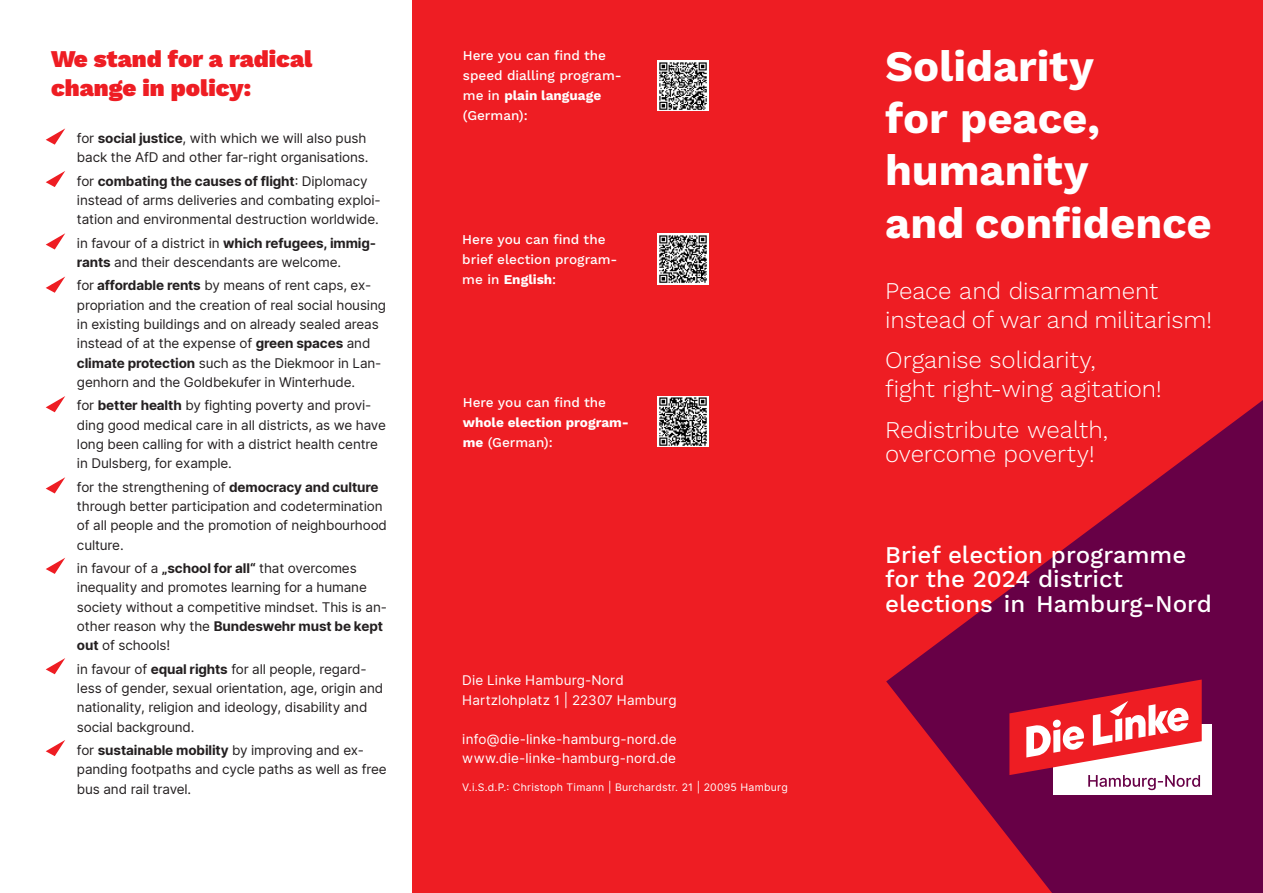
<style>
.page{position:relative;width:1263px;height:893px;background:#fff}
.page>*{position:absolute;margin:0;border:0;box-sizing:border-box;transform-origin:0 0}
.t1{font:700 43.5px/52.2px "Work Sans";letter-spacing:-.005em;color:#fff}
.t2{font:300 24px "Work Sans";letter-spacing:-.005em;color:#fff}
.t3{font:500 24px "Work Sans";color:#fff}
.t4{font:900 24px/28.5px "Work Sans";color:#ee1d23}
.t5{font:13.5px/19.2px "Inter";letter-spacing:-.01em;color:#231f20}
.t6{font:500 13.5px/20px "Work Sans";color:#fff}
.t7{font:13.5px "Inter";letter-spacing:.015em;color:#fff}
.t8{font:10.5px "Inter";letter-spacing:.025em;color:#fff}
.s1{font-weight:700}
</style>
<div class="page">
<div style="left:412px;top:0;width:851px;height:893px;background:#ee1d23"></div>
<svg style="left:886px;top:400px;width:377px;height:493px;fill:#670046"></svg>
<div style="left:1053px;top:724px;width:159px;height:70px;background:#fff"></div>
<svg style="left:1009px;top:679px;width:193px;height:111px"></svg>
<img style="left:657px;top:234px;width:51px;height:50px">
<svg style="left:46px;top:128px;width:19px;height:17px"></svg>
<svg style="left:46px;top:171px;width:19px;height:16px"></svg>
<svg style="left:46px;top:277px;width:19px;height:16px"></svg>
<svg style="left:46px;top:396px;width:19px;height:16px"></svg>
<svg style="left:46px;top:477px;width:19px;height:16px"></svg>
<svg style="left:46px;top:740px;width:19px;height:16px"></svg>
<svg style="left:46px;top:558px;width:19px;height:16px"></svg>
<svg style="left:46px;top:658px;width:19px;height:16px"></svg>
<svg style="left:46px;top:233px;width:19px;height:16px"></svg>
<img style="left:658px;top:396px;width:51px;height:50px">
<img style="left:658px;top:61px;width:51px;height:50px">
<p class="t4" style="left:51px;top:46px;width:263px">We stand for a radical change in policy:</p>
<p class="t5" style="left:50px;top:128px;width:320px;text-align:right">• for <span class="s1">social justice</span>, with which we will also push back the AfD and other far-right organisations.</p>
<p class="t5" style="left:77px;top:171px;width:305px;text-indent:-27px">• for <span class="s1">combating the causes of flight</span>: Diplomacy instead of arms deliveries and combating exploi&shy;tation and environmental destruction worldwide.</p>
<p class="t5" style="left:50px;top:233px;width:328px;text-align:center">• in favour of a district in <span class="s1">which refugees, immig&shy;rants</span> and their descendants are welcome.</p>
<p class="t5" style="left:77px;top:276px;width:310px;text-indent:-27px">• for <span class="s1">affordable rents</span> by means of rent caps, ex&shy;propriation and the creation of real social housing in existing buildings and on already sealed areas instead of at the expense of <span class="s1">green spaces</span> and <span class="s1">climate protection</span> such as the Diekmoor in Lan&shy;genhorn and the Goldbekufer in Winterhude.</p>
<p class="t5" style="left:77px;top:395px;width:310px;text-indent:-27px">• for <span class="s1">better health</span> by fighting poverty and provi&shy;ding good medical care in all districts, as we have long been calling for with a district health centre in Dulsberg, for example.</p>
<p class="t5" style="left:77px;top:477px;width:311px;text-indent:-27px">• for the strengthening of <span class="s1">democracy and culture </span>through better participation and codetermination of all people and the promotion of neighbourhood culture.</p>
<p class="t5" style="left:77px;top:558px;width:311px;text-indent:-27px">• in favour of a <span class="s1">„school for all“</span> that overcomes inequality and promotes learning for a humane society without a competitive mindset. This is an&shy;other reason why the <span class="s1">Bundeswehr must be kept out</span> of schools!</p>
<p class="t5" style="left:77px;top:659px;width:308px;text-indent:-27px">• in favour of <span class="s1">equal rights</span> for all people, regard&shy;less of gender, sexual orientation, age, origin and nationality, religion and ideology, disability and social background.</p>
<p class="t5" style="left:77px;top:740px;width:311px;text-indent:-27px">• for <span class="s1">sustainable mobility</span> by improving and ex&shy;panding footpaths and cycle paths as well as free bus and rail travel.</p>
<p class="t6" style="left:463px;top:46px;width:160px">Here you can find the speed dialling program&shy;me in <span class="s1">plain language </span>(German):</p>
<p class="t6" style="left:462px;top:230px;width:157px">Here you can find the brief election program&shy;me in <span class="s1">English</span>:</p>
<p class="t6" style="left:463px;top:393px;width:168px">Here you can find the <span class="s1">whole election program&shy;me</span> (German):</p>
<p class="t7" style="left:462px;top:670px;width:163px">Die Linke Hamburg-Nord</p>
<p class="t7" style="left:462px;top:690px;width:216px">Hartzlohplatz 1 | 22307 Hamburg</p>
<p class="t7" style="left:462px;top:729px;width:216px">info@die-linke-hamburg-nord.de</p>
<p class="t7" style="left:462px;top:748px;width:215px">www.die-linke-hamburg-nord.de</p>
<p class="t8" style="left:462px;top:780px;width:327px">V.i.S.d.P.: Christoph Timann | Burchardstr. 21 | 20095 Hamburg</p>
<p class="t1" style="left:885px;top:42px;width:210px">Solidarity</p>
<p class="t1" style="left:885px;top:94px;width:216px">for peace, humanity</p>
<p class="t1" style="left:885px;top:199px;width:328px">and confidence</p>
<p class="t2" style="left:885px;top:277px;width:274px">Peace and disarmament</p>
<p class="t2" style="left:885px;top:305px;width:328px">instead of war and militarism!</p>
<p class="t2" style="left:885px;top:346px;width:212px">Organise solidarity,</p>
<p class="t2" style="left:885px;top:375px;width:278px">fight right-wing agitation!</p>
<p class="t2" style="left:885px;top:415px;width:224px">Redistribute wealth,</p>
<p class="t2" style="left:885px;top:439px;width:211px">overcome poverty!</p>
<p class="t3" style="left:885px;top:540px;width:303px">Brief election programme</p>
<p class="t3" style="left:885px;top:564px;width:239px">for the 2024 district</p>
<p class="t3" style="left:885px;top:590px;width:328px">elections in Hamburg-Nord</p>
</div>
